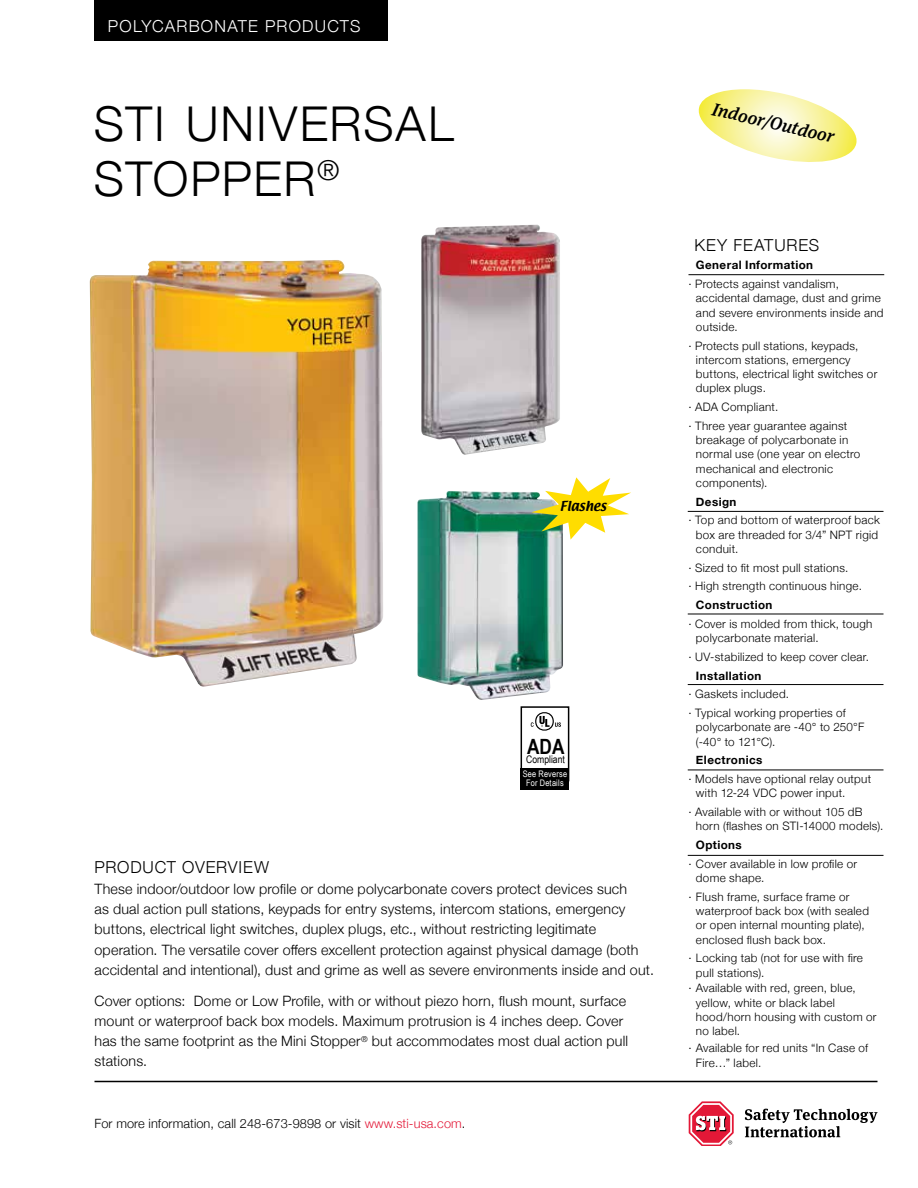
<style>
.page{position:relative;width:918px;height:1188px;background:#fff}
.page>*{position:absolute;margin:0;border:0;box-sizing:border-box;transform-origin:0 0}
.t1{font:300 48px/55.5px "Helvetica Neue";letter-spacing:.035em;color:#000}
.t2{font:700 21px "Arial Narrow";color:#000}
.t3{font:italic 500 18px "Meta Serif Pro";color:#000}
.t4{font:300 16.5px "Helvetica Neue";letter-spacing:.05em;color:#000}
.t5{font:300 16.5px "Helvetica Neue";letter-spacing:.075em;color:#fff}
.t6{font:300 14.25px/20.2px "Helvetica Neue";letter-spacing:.015em;color:#000}
.t7{font:300 12.75px "Helvetica Neue";letter-spacing:.01em;color:#000}
.t8{font:12px "Textile";color:#000}
.t9{font:300 11.7px/14.2px "Helvetica Neue";letter-spacing:.025em;color:#000}
.t10{font:700 11.7px "Helvetica Neue";letter-spacing:.035em;color:#000}
.t11{font:10.5px "Arial Narrow";color:#000}
.t12{font:9px/9px "Arial Narrow";letter-spacing:.025em;color:#fff;text-align:center}
.s1{color:#e31837}
</style>
<div class="page">
<div style="left:94px;top:0;width:294px;height:40px;background:#000"></div>
<hr style="left:94px;top:1081px;width:784px;height:1px;background:#000">
<svg style="left:745px;top:1109px;width:133px;height:28px"></svg>
<svg style="left:689px;top:1101px;width:45px;height:45px"></svg>
<hr style="left:688px;top:855px;width:196px;height:1px;background:#000">
<hr style="left:688px;top:684px;width:196px;height:1px;background:#000">
<hr style="left:688px;top:770px;width:196px;height:1px;background:#000">
<hr style="left:688px;top:614px;width:196px;height:1px;background:#000">
<hr style="left:688px;top:511px;width:196px;height:1px;background:#000">
<hr style="left:688px;top:274px;width:196px;height:1px;background:#000">
<svg style="left:698px;top:89px;width:159px;height:73px"></svg>
<img style="left:421px;top:225px;width:139px;height:230px">
<div style="left:521px;top:768px;width:48px;height:22px;background:#000"></div>
<svg style="left:531px;top:712px;width:30px;height:19px"></svg>
<div style="left:521px;top:706px;width:48px;height:75px;border:2px solid #000"></div>
<img style="left:417px;top:491px;width:146px;height:209px">
<img style="left:90px;top:260px;width:293px;height:427px">
<svg style="left:531px;top:477px;width:100px;height:63px"></svg>
<h3 class="t5" style="left:108px;top:13px;width:254px">POLYCARBONATE PRODUCTS</h3>
<h1 class="t1" style="left:94px;top:93px;width:361px">STI UNIVERSAL<br>STOPPER<sup>®</sup></h1>
<p class="t8" style="left:560px;top:498px;width:48px">Flashes</p>
<h2 class="t2" style="left:527px;top:730px;width:39px">ADA</h2>
<p class="t11" style="left:526px;top:752px;width:40px">Compliant</p>
<p class="t12" style="left:523px;top:769px;width:46px">See Reverse<br>For Details</p>
<h3 class="t4" style="left:94px;top:854px;width:176px">PRODUCT OVERVIEW</h3>
<p class="t6" style="left:94px;top:878px;width:561px">These indoor/outdoor low profile or dome polycarbonate covers protect devices such<br>as dual action pull stations, keypads for entry systems, intercom stations, emergency buttons, electrical light switches, duplex plugs, etc., without restricting legitimate operation. The versatile cover offers excellent protection against physical damage (both accidental and intentional), dust and grime as well as severe environments inside and out.</p>
<p class="t6" style="left:94px;top:990px;width:535px">Cover options: Dome or Low Profile, with or without piezo horn, flush mount, surface mount or waterproof back box models. Maximum protrusion is 4 inches deep. Cover has the same footprint as the Mini Stopper<sup>®</sup> but accommodates most dual action pull stations.</p>
<p class="t7" style="left:94px;top:1113px;width:372px">For more information, call 248-673-9898 or visit <span class="s1">www.sti-usa.com</span>.</p>
<h3 class="t3" style="left:716px;top:95px;width:126px;rotate:13deg">Indoor/Outdoor</h3>
<h3 class="t4" style="left:695px;top:232px;width:126px">KEY FEATURES</h3>
<p class="t10" style="left:696px;top:256px;width:119px">General Information</p>
<p class="t9" style="left:696px;top:276px;width:189px;text-indent:-7px">· Protects against vandalism, accidental damage, dust and grime and severe environments inside and outside.</p>
<p class="t9" style="left:696px;top:337px;width:183px;text-indent:-7px">· Protects pull stations, keypads, intercom stations, emergency buttons, electrical light switches or duplex plugs.</p>
<p class="t9" style="left:688px;top:397px;width:160px;line-height:18.8px">· ADA Compliant.<br>· Three year guarantee against</p>
<p class="t9" style="left:696px;top:432px;width:166px">breakage of polycarbonate in normal use (one year on electro mechanical and electronic components).</p>
<p class="t10" style="left:696px;top:492px;width:42px">Design</p>
<p class="t9" style="left:696px;top:512px;width:186px;text-indent:-7px">· Top and bottom of waterproof back box are threaded for 3/4” NPT rigid conduit.</p>
<p class="t9" style="left:688px;top:557px;width:175px;line-height:18.8px">· Sized to fit most pull stations.<br>· High strength continuous hinge.</p>
<p class="t10" style="left:696px;top:596px;width:78px">Construction</p>
<p class="t9" style="left:696px;top:616px;width:178px;text-indent:-7px">· Cover is molded from thick, tough polycarbonate material.</p>
<p class="t9" style="left:688px;top:649px;width:182px">· UV-stabilized to keep cover clear.</p>
<p class="t10" style="left:696px;top:666px;width:67px">Installation</p>
<p class="t9" style="left:688px;top:684px;width:159px;line-height:18.8px">· Gaskets included.<br>· Typical working properties of</p>
<p class="t9" style="left:696px;top:719px;width:170px">polycarbonate are -40° to 250°F (-40° to 121°C).</p>
<p class="t10" style="left:696px;top:751px;width:68px">Electronics</p>
<p class="t9" style="left:696px;top:771px;width:177px;text-indent:-7px">· Models have optional relay output with 12-24 VDC power input.</p>
<p class="t9" style="left:696px;top:804px;width:189px;text-indent:-7px">· Available with or without 105 dB horn (flashes on STI-14000 models).</p>
<p class="t10" style="left:696px;top:836px;width:47px">Options</p>
<p class="t9" style="left:696px;top:856px;width:163px;text-indent:-7px">· Cover available in low profile or dome shape.</p>
<p class="t9" style="left:696px;top:889px;width:175px;text-indent:-7px">· Flush frame, surface frame or waterproof back box (with sealed or open internal mounting plate), enclosed flush back box.</p>
<p class="t9" style="left:696px;top:950px;width:169px;text-indent:-7px">· Locking tab (not for use with fire pull stations).</p>
<p class="t9" style="left:696px;top:980px;width:182px;text-indent:-7px">· Available with red, green, blue, yellow, white or black label hood/horn housing with custom or no label.</p>
<p class="t9" style="left:696px;top:1040px;width:174px;text-indent:-7px">· Available for red units “In Case of<br>Fire…” label.</p>
</div>
